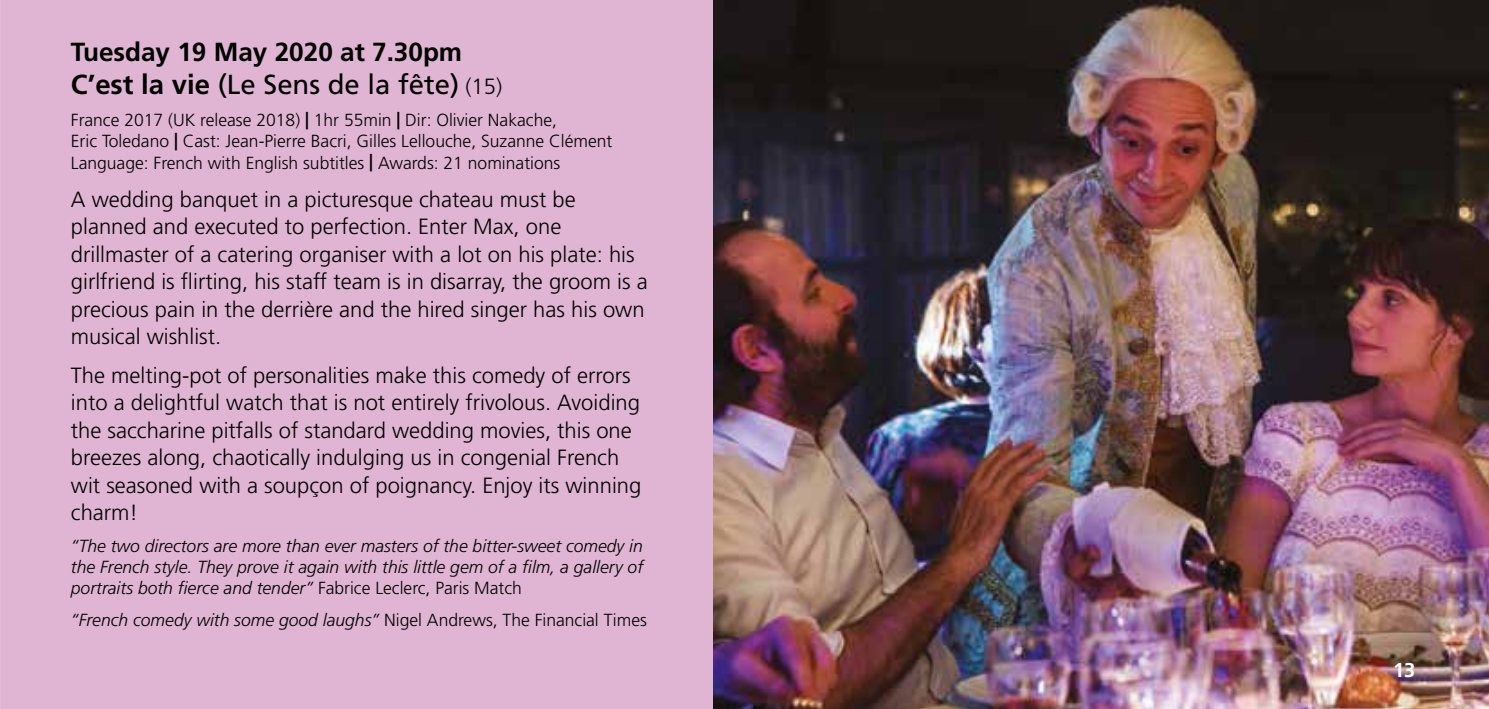
<style>
.page{position:relative;width:1489px;height:709px;background:#fff}
.page>*{position:absolute;margin:0;border:0;box-sizing:border-box;transform-origin:0 0}
.t1{font:27.5px "Frutiger";color:#000}
.t2{font:700 26px "Frutiger";color:#000}
.t3{font:300 22px/27.5px "Frutiger";color:#000}
.t4{font:700 20px "Frutiger";color:#fff}
.t5{font:italic 300 17.5px/21.2px "Frutiger";color:#000;text-align:justify}
.t6{font:300 17.5px/21.2px "Frutiger";color:#000}
.s1{font-weight:700}
.s2{font-weight:300;font-size:22px}
.s3{font-style:normal}
</style>
<div class="page">
<div style="left:0;top:0;width:1488px;height:709px;background:#dfb5d3"></div>
<img style="left:713px;top:0;width:775px;height:709px">
<p class="t2" style="left:71px;top:36px;width:393px">Tuesday 19 May 2020 at 7.30pm</p>
<p class="t1" style="left:71px;top:68px;width:433px"><span class="s1">C’est la vie</span> (Le Sens de la fête) <span class="s2">(15)</span></p>
<p class="t6" style="left:71px;top:110px;width:543px">France 2017 (UK release 2018) <span class="s1">|</span> 1hr 55min <span class="s1">|</span> Dir: Olivier Nakache,<br>Eric Toledano <span class="s1">|</span> Cast: Jean-Pierre Bacri, Gilles Lellouche, Suzanne Clément<br>Language: French with English subtitles <span class="s1">|</span> Awards: 21 nominations</p>
<p class="t3" style="left:71px;top:186px;width:578px">A wedding banquet in a picturesque chateau must be planned and executed to perfection. Enter Max, one drillmaster of a catering organiser with a lot on his plate: his girlfriend is flirting, his staff team is in disarray, the groom is a precious pain in the derrière and the hired singer has his own musical wishlist.</p>
<p class="t3" style="left:71px;top:361px;width:572px">The melting-pot of personalities make this comedy of errors into a delightful watch that is not entirely frivolous. Avoiding the saccharine pitfalls of standard wedding movies, this one breezes along, chaotically indulging us in congenial French wit seasoned with a soupçon of poignancy. Enjoy its winning charm!</p>
<p class="t5" style="left:71px;top:535px;width:573px">“The two directors are more than ever masters of the bitter-sweet comedy in the French style. They prove it again with this little gem of a film, a gallery of portraits both fierce and tender” <span class="s3">Fabrice Leclerc, Paris Match</span></p>
<p class="t5" style="left:71px;top:610px;width:577px">“French comedy with some good laughs” <span class="s3">Nigel Andrews, The Financial Times</span></p>
<p class="t4" style="left:1392px;top:658px;width:24px">13</p>
</div>
